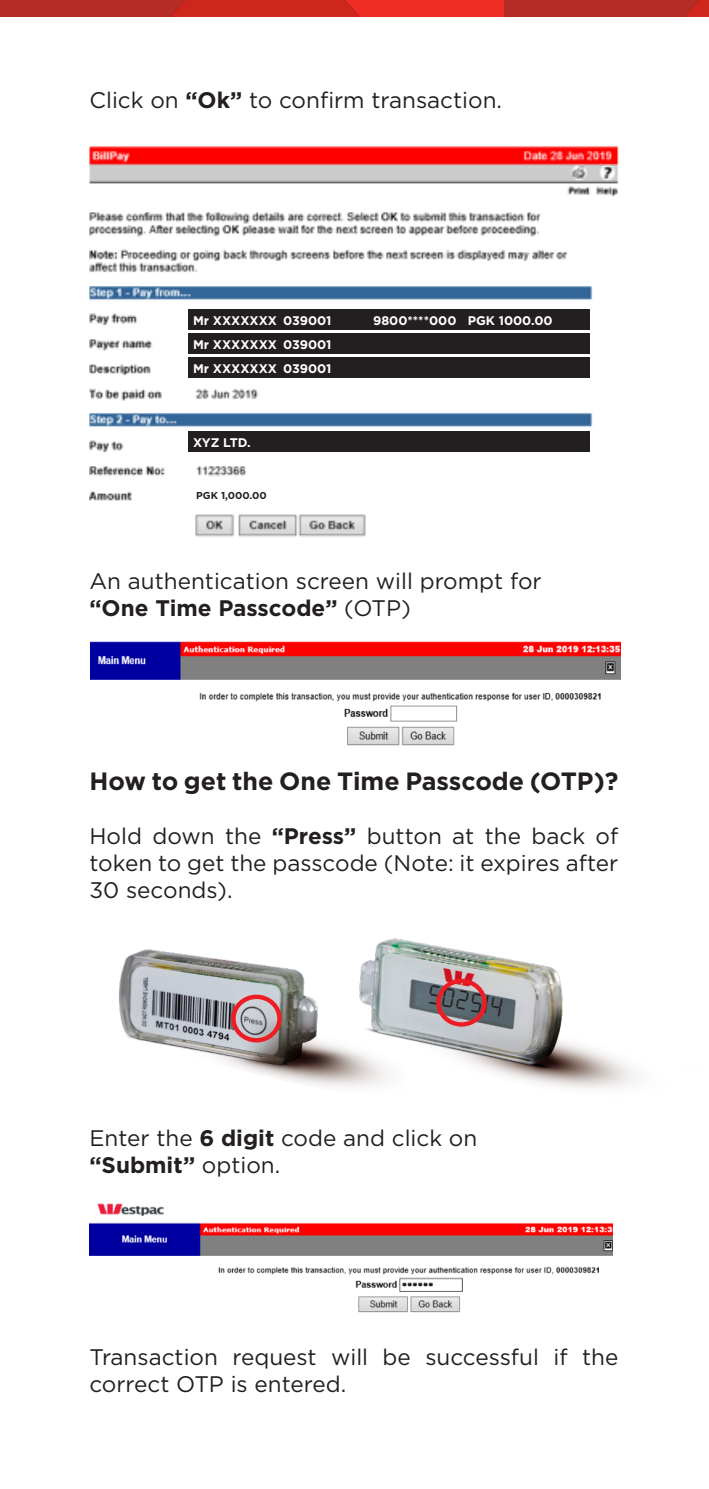
<style>
.page{position:relative;width:709px;height:1489px;background:#fff}
.page>*{position:absolute;margin:0;border:0;box-sizing:border-box;transform-origin:0 0}
.t1{font:26.5px "Digitalism";color:#231f20}
.t2{font:700 25px "Gotham";color:#231f20}
.t3{font:22.5px/27px "Gotham";color:#231f20;text-align:justify}
.t4{font:700 22.5px "Gotham";color:#231f20}
.t5{font:700 12.5px "Gotham";color:#fff}
.t6{font:700 10px "Gotham";color:#231f20}
.s1{font-weight:700}
.s2{font-weight:400}
</style>
<div class="page">
<svg style="left:0;top:0;width:709px;height:17px;background:#c72a21"></svg>
<img style="left:91px;top:641px;width:529px;height:105px">
<img style="left:119px;top:949px;width:216px;height:138px">
<img style="left:335px;top:938px;width:301px;height:151px">
<div style="left:231px;top:994px;width:51px;height:48px;border:4px solid #ee1d23;border-radius:50%"></div>
<div style="left:436px;top:978px;width:50px;height:48px;border:4px solid #ee1d23;border-radius:50%"></div>
<img style="left:89px;top:1203px;width:523px;height:110px">
<img style="left:90px;top:146px;width:529px;height:391px">
<div style="left:189px;top:309px;width:401px;height:20px;background:#231f20"></div>
<div style="left:189px;top:333px;width:401px;height:20px;background:#231f20"></div>
<div style="left:189px;top:357px;width:401px;height:20px;background:#231f20"></div>
<div style="left:189px;top:431px;width:401px;height:21px;background:#231f20"></div>
<div style="left:193px;top:489px;width:93px;height:13px;background:#fff"></div>
<p class="t3" style="left:89px;top:86px;width:414px">Click on <span class="s1">“Ok”</span> to confirm transaction.</p>
<p class="t5" style="left:193px;top:312px;width:140px">Mr XXXXXXX 039001</p>
<p class="t5" style="left:373px;top:312px;width:181px">9800****000 PGK 1000.00</p>
<p class="t5" style="left:193px;top:336px;width:140px">Mr XXXXXXX 039001</p>
<p class="t5" style="left:193px;top:360px;width:140px">Mr XXXXXXX 039001</p>
<p class="t5" style="left:193px;top:434px;width:59px">XYZ LTD.</p>
<p class="t6" style="left:196px;top:489px;width:72px">PGK 1,000.00</p>
<p class="t3" style="left:89px;top:567px;width:454px">An authentication screen will prompt for</p>
<p class="t4" style="left:89px;top:593px;width:323px">“One Time Passcode” <span class="s2">(OTP)</span></p>
<p class="t2" style="left:89px;top:764px;width:530px">How to get the One Time Passcode (OTP)?</p>
<p class="t3" style="left:89px;top:821px;width:530px">Hold down the <span class="s1">“Press”</span> button at the back of token to get the passcode (Note: it expires after 30 seconds).</p>
<p class="t1" style="left:430px;top:984px;width:76px;rotate:10deg">502514</p>
<p class="t3" style="left:89px;top:1124px;width:389px">Enter the <span class="s1">6 digit</span> code and click on</p>
<p class="t4" style="left:89px;top:1150px;width:192px">“Submit” <span class="s2">option.</span></p>
<p class="t3" style="left:89px;top:1343px;width:530px">Transaction request will be successful if the correct OTP is entered.</p>
</div>
